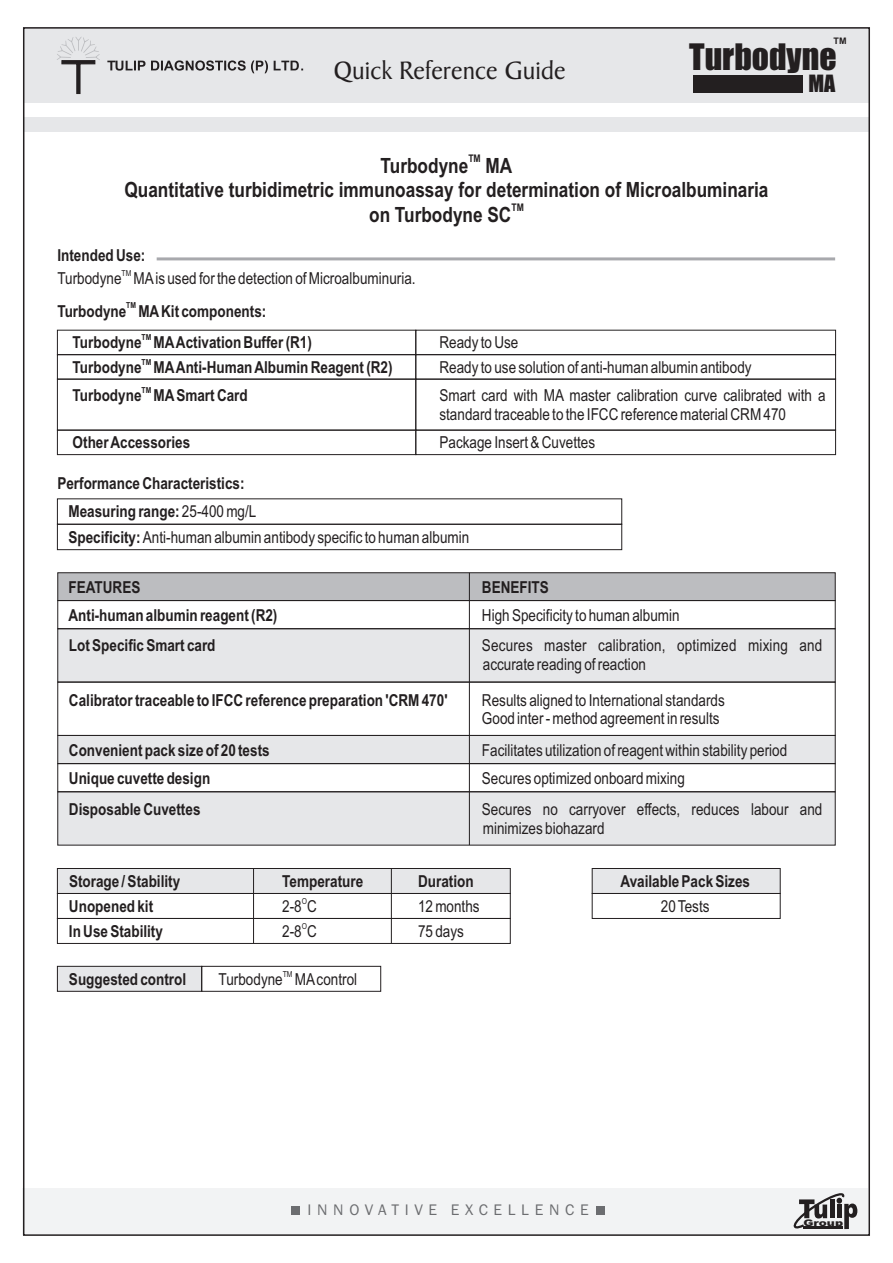
<style>
.page{position:relative;width:893px;height:1263px;background:#fff}
.page>*{position:absolute;margin:0;border:0;box-sizing:border-box;transform-origin:0 0}
.t1{font:33.75px "Impact";color:#231f20}
.t2{font:27px "Baker Signet BT";color:#231f20}
.t3{font:22.05px "Impact";color:#231f20}
.t4{font:700 21px/24px "Arial Narrow";color:#231f20;text-align:center}
.t5{font:16.5px/18.8px "Arial Narrow";color:#231f20}
.t6{font:700 16.5px/28px "Arial Narrow";color:#231f20}
.t7{font:15.9px "Franklin Gothic";letter-spacing:.355em;color:#6c6d70}
.t8{font:700 10.5px "Arial Narrow";color:#231f20}
.t9{font:900 9px "Arial";color:#231f20;scale:1.34 1}
.t10{font:700 9px "Arial";color:#231f20}
.t11{font:700 8.25px "Arial Narrow";color:#231f20}
.t12{font:8.25px "Arial Narrow";color:#231f20}
.s1{font-weight:400}
.s2{font-weight:700}
</style>
<div class="page">
<svg style="left:57px;top:965px;width:145px;height:27px;background:#d7d7d9"></svg>
<div style="left:201px;top:966px;width:180px;height:26px;border:1px solid #231f20"></div>
<div style="left:57px;top:792px;width:779px;height:54px;background:#e6e7e9"></div>
<div style="left:591px;top:868px;width:190px;height:26px;background:#e6e7e9"></div>
<div style="left:57px;top:629px;width:779px;height:53px;background:#e6e7e9"></div>
<svg style="left:57px;top:572px;width:779px;height:28px;background:#b6b7ba"></svg>
<div style="left:23px;top:27px;width:846px;height:76px;background:#e6e7e9"></div>
<div style="left:23px;top:117px;width:846px;height:15px;background:#e6e7e9"></div>
<div style="left:23px;top:1188px;width:845px;height:46px;background:#f2f3f4"></div>
<div style="left:592px;top:893px;width:189px;height:26px;border:1px solid #231f20"></div>
<hr style="left:157px;top:257px;width:678px;height:3px;background:#a8a9ad">
<div style="left:57px;top:600px;width:779px;height:29px;border:1px solid #231f20"></div>
<div style="left:291px;top:1205px;width:9px;height:9px;background:#6c6d70"></div>
<div style="left:596px;top:1205px;width:9px;height:9px;background:#6c6d70"></div>
<svg style="left:793px;top:1193px;width:64px;height:37px"></svg>
<hr style="left:803px;top:1226px;width:40px;height:3px;background:#231f20">
<svg style="left:57px;top:37px;width:43px;height:57px"></svg>
<svg style="left:107px;top:60px;width:196px;height:13px"></svg>
<div style="left:57px;top:682px;width:779px;height:54px;border:1px solid #231f20"></div>
<div style="left:57px;top:735px;width:779px;height:28px;background:#e6e7e9"></div>
<div style="left:57px;top:868px;width:454px;height:25px;background:#e6e7e9"></div>
<div style="left:57px;top:893px;width:454px;height:26px;border:1px solid #231f20"></div>
<hr style="left:253px;top:868px;width:1px;height:75px;background:#231f20">
<hr style="left:391px;top:868px;width:1px;height:75px;background:#231f20">
<div style="left:57px;top:918px;width:454px;height:26px;border:1px solid #231f20"></div>
<div style="left:693px;top:75px;width:110px;height:17px;background:#231f20"></div>
<svg style="left:57px;top:498px;width:565px;height:52px"></svg>
<div style="left:57px;top:354px;width:359px;height:25px;border:1px solid #231f20"></div>
<div style="left:57px;top:379px;width:359px;height:51px;border:1px solid #231f20"></div>
<div style="left:57px;top:430px;width:359px;height:25px;border:1px solid #231f20"></div>
<div style="left:415px;top:354px;width:421px;height:25px;border:1px solid #231f20"></div>
<div style="left:415px;top:379px;width:421px;height:51px;border:1px solid #231f20"></div>
<div style="left:415px;top:430px;width:421px;height:25px;border:1px solid #231f20"></div>
<div style="left:57px;top:763px;width:779px;height:29px;border:1px solid #231f20"></div>
<hr style="left:469px;top:573px;width:1px;height:272px;background:#231f20">
<h2 class="t2" style="left:334px;top:58px;width:233px">Quick Reference Guide</h2>
<p class="t10" style="left:833px;top:37px;width:15px">TM</p>
<h3 class="t3" style="left:808px;top:75px;width:28px">MA</h3>
<h1 class="t1" style="left:689px;top:43px;width:149px">Turbodyne</h1>
<p class="t8" style="left:468px;top:155px;width:14px">TM</p>
<p class="t4" style="left:124px;top:155px;width:646px">Turbodyne MA<br>Quantitative turbidimetric immunoassay for determination of Microalbuminaria</p>
<p class="t8" style="left:511px;top:203px;width:14px">TM</p>
<p class="t4" style="left:369px;top:204px;width:144px">on Turbodyne SC</p>
<p class="t6" style="left:57px;top:243px;width:89px">Intended Use:</p>
<p class="t12" style="left:122px;top:270px;width:11px">TM</p>
<p class="t5" style="left:57px;top:270px;width:360px">Turbodyne MAis used for the detection of Microalbuminuria.</p>
<p class="t11" style="left:126px;top:302px;width:11px">TM</p>
<p class="t6" style="left:57px;top:298px;width:210px">Turbodyne MAKit components:</p>
<p class="t11" style="left:142px;top:334px;width:11px">TM</p>
<p class="t6" style="left:73px;top:330px;width:241px">Turbodyne MAActivation Buffer (R1)</p>
<p class="t5" style="left:439px;top:335px;width:80px">Ready to Use</p>
<p class="t11" style="left:142px;top:359px;width:11px">TM</p>
<p class="t6" style="left:73px;top:355px;width:321px">Turbodyne MAAnti-Human Albumin Reagent (R2)</p>
<p class="t5" style="left:439px;top:360px;width:314px">Ready to use solution of anti-human albumin antibody</p>
<p class="t11" style="left:142px;top:387px;width:11px">TM</p>
<p class="t6" style="left:73px;top:383px;width:177px">Turbodyne MASmart Card</p>
<p class="t5" style="left:439px;top:388px;width:388px">Smart card with MA master calibration curve calibrated with a standard traceable to the IFCC reference material CRM 470</p>
<p class="t6" style="left:73px;top:430px;width:119px">Other Accessories</p>
<p class="t5" style="left:439px;top:434px;width:157px">Package Insert &amp; Cuvettes</p>
<p class="t6" style="left:68px;top:471px;width:189px;text-indent:-11px">Performance Characteristics:<br>Measuring range: <span class="s1">25-400 mg/L</span></p>
<p class="t5" style="left:68px;top:530px;width:402px"><span class="s2">Specificity:</span> Anti-human albumin antibody specific to human albumin</p>
<p class="t6" style="left:69px;top:575px;width:73px">FEATURES</p>
<p class="t6" style="left:482px;top:575px;width:68px">BENEFITS</p>
<p class="t6" style="left:69px;top:602px;width:210px">Anti-human albumin reagent (R2)</p>
<p class="t5" style="left:482px;top:607px;width:199px">High Specificity to human albumin</p>
<p class="t6" style="left:69px;top:633px;width:148px">Lot Specific Smart card</p>
<p class="t5" style="left:482px;top:638px;width:342px">Secures master calibration, optimized mixing and accurate reading of reaction</p>
<p class="t6" style="left:69px;top:687px;width:380px">Calibrator traceable to IFCC reference preparation 'CRM 470'</p>
<p class="t5" style="left:482px;top:692px;width:244px">Results aligned to International standards<br>Good inter - method agreement in results</p>
<p class="t6" style="left:69px;top:738px;width:202px">Convenient pack size of 20 tests</p>
<p class="t5" style="left:482px;top:742px;width:307px">Facilitates utilization of reagent within stability period</p>
<p class="t6" style="left:69px;top:766px;width:143px">Unique cuvette design</p>
<p class="t5" style="left:482px;top:771px;width:205px">Secures optimized onboard mixing</p>
<p class="t6" style="left:69px;top:797px;width:133px">Disposable Cuvettes</p>
<p class="t5" style="left:482px;top:802px;width:342px">Secures no carryover effects, reduces labour and minimizes biohazard</p>
<p class="t6" style="left:69px;top:869px;width:113px">Storage / Stability</p>
<p class="t6" style="left:282px;top:869px;width:82px">Temperature</p>
<p class="t6" style="left:418px;top:869px;width:57px">Duration</p>
<p class="t6" style="left:620px;top:869px;width:131px">Available Pack Sizes</p>
<p class="t12" style="left:302px;top:898px;width:7px">O</p>
<p class="t6" style="left:69px;top:894px;width:86px">Unopened kit</p>
<p class="t5" style="left:282px;top:898px;width:36px">2-8 C</p>
<p class="t5" style="left:418px;top:898px;width:63px">12 months</p>
<p class="t5" style="left:661px;top:898px;width:50px">20 Tests</p>
<p class="t12" style="left:302px;top:922px;width:7px">O</p>
<p class="t6" style="left:69px;top:918px;width:95px">In Use Stability</p>
<p class="t5" style="left:282px;top:923px;width:36px">2-8 C</p>
<p class="t5" style="left:418px;top:923px;width:47px">75 days</p>
<p class="t12" style="left:283px;top:971px;width:11px">TM</p>
<p class="t6" style="left:69px;top:967px;width:119px">Suggested control</p>
<p class="t5" style="left:219px;top:971px;width:140px">Turbodyne MAcontrol</p>
<p class="t7" style="left:308px;top:1204px;width:283px">INNOVATIVE EXCELLENCE</p>
<p class="t9" style="left:803px;top:1219px;width:31px">Group</p>
</div>
